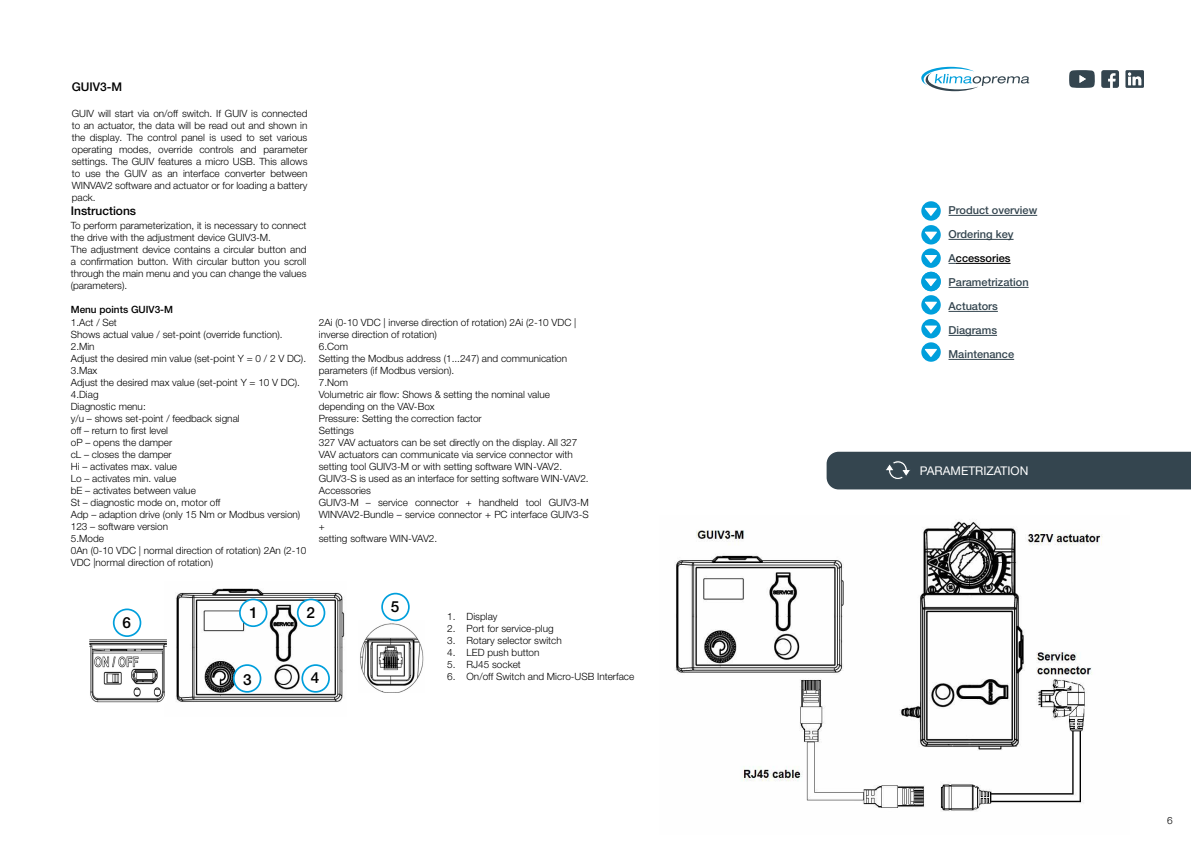
<style>
.page{position:relative;width:1191px;height:842px;background:#fff}
.page>*{position:absolute;margin:0;border:0;box-sizing:border-box;transform-origin:0 0}
.t1{font:500 15.3px "Helvetica Neue LT Pro";color:#000}
.t2{font:300 13.4px "Helvetica Neue LT Pro";color:#000;scale:1.22 1}
.t3{font:500 12px "Helvetica Neue LT Pro";color:#000}
.t4{font:12px "Helvetica Neue LT Pro";color:#fff}
.t5{font:500 11px/24px "Helvetica Neue LT Pro";color:#34454f}
.t6{font:300 10px/12px "Helvetica Neue LT Pro";color:#000}
.t7{font:500 10px "Helvetica Neue LT Pro";color:#000}
.s1{color:#000}
</style>
<div class="page">
<svg style="left:1101px;top:70px;width:18px;height:18px"></svg>
<svg style="left:1125px;top:70px;width:19px;height:18px"></svg>
<svg style="left:1069px;top:70px;width:26px;height:18px"></svg>
<hr style="left:948px;top:215px;width:89px;height:1px;background:#34454f">
<hr style="left:948px;top:239px;width:65px;height:1px;background:#34454f">
<hr style="left:956px;top:263px;width:54px;height:1px;background:#000">
<hr style="left:948px;top:287px;width:80px;height:1px;background:#34454f">
<hr style="left:948px;top:311px;width:50px;height:1px;background:#34454f">
<hr style="left:948px;top:335px;width:49px;height:1px;background:#34454f">
<hr style="left:948px;top:359px;width:66px;height:1px;background:#34454f">
<svg style="left:921px;top:67px;width:108px;height:24px"></svg>
<svg style="left:921px;top:201px;width:19px;height:161px"></svg>
<img style="left:675px;top:520px;width:428px;height:291px">
<img style="left:166px;top:588px;width:179px;height:114px">
<img style="left:90px;top:639px;width:76px;height:64px">
<img style="left:360px;top:620px;width:64px;height:73px">
<div style="left:240px;top:599px;width:27px;height:27px;background:#fff;border-radius:50%"></div>
<div style="left:239px;top:599px;width:28px;height:28px;border:2px solid #009fdc;border-radius:50%"></div>
<div style="left:298px;top:599px;width:26px;height:27px;background:#fff;border-radius:50%"></div>
<div style="left:297px;top:599px;width:28px;height:28px;border:2px solid #009fdc;border-radius:50%"></div>
<div style="left:234px;top:665px;width:26px;height:27px;background:#fff;border-radius:50%"></div>
<div style="left:233px;top:664px;width:28px;height:29px;border:2px solid #009fdc;border-radius:50%"></div>
<div style="left:302px;top:665px;width:27px;height:27px;background:#fff;border-radius:50%"></div>
<div style="left:301px;top:664px;width:29px;height:29px;border:2px solid #009fdc;border-radius:50%"></div>
<div style="left:381px;top:593px;width:29px;height:28px;border:2px solid #009fdc;border-radius:50%"></div>
<div style="left:113px;top:608px;width:28px;height:29px;border:2px solid #009fdc;border-radius:50%"></div>
<div style="left:826px;top:452px;width:365px;height:37px;background:#34454f"></div>
<p class="t3" style="left:72px;top:79px;width:52px">GUIV3-M</p>
<p class="t6" style="left:72px;top:107px;width:237px;text-align:justify">GUIV will start via on/off switch. If GUIV is connected to an actuator, the data will be read out and shown in the display. The control panel is used to set various operating modes, override controls and parameter settings. The GUIV features a micro USB. This allows to use the GUIV as an interface converter between WINVAV2 software and actuator or for loading a battery pack.</p>
<p class="t3" style="left:71px;top:203px;width:67px">Instructions</p>
<p class="t6" style="left:71px;top:219px;width:237px">To perform parameterization, it is necessary to connect the drive with the adjustment device GUIV3-M.<br>The adjustment device contains a circular button and a confirmation button. With circular button you scroll through the main menu and you can change the values (parameters).</p>
<p class="t7" style="left:71px;top:303px;width:104px">Menu points GUIV3-M</p>
<p class="t6" style="left:71px;top:316px;width:237px">1.Act / Set<br>Shows actual value / set-point (override function).<br>2.Min<br>Adjust the desired min value (set-point Y = 0 / 2 V DC).<br>3.Max<br>Adjust the desired max value (set-point Y = 10 V DC).<br>4.Diag<br>Diagnostic menu:<br>y/u – shows set-point / feedback signal<br>off – return to first level<br>oP – opens the damper<br>cL – closes the damper<br>Hi – activates max. value<br>Lo – activates min. value<br>bE – activates between value<br>St – diagnostic mode on, motor off<br>Adp – adaption drive (only 15 Nm or Modbus version)<br>123 – software version<br>5.Mode<br>0An (0-10 VDC | normal direction of rotation) 2An (2-10<br>VDC |normal direction of rotation)</p>
<p class="t6" style="left:319px;top:316px;width:271px">2Ai (0-10 VDC | inverse direction of rotation) 2Ai (2-10 VDC | inverse direction of rotation)<br>6.Com<br>Setting the Modbus address (1...247) and communication parameters (if Modbus version).<br>7.Nom<br>Volumetric air flow: Shows &amp; setting the nominal value depending on the VAV-Box<br>Pressure: Setting the correction factor<br>Settings<br>327 VAV actuators can be set directly on the display. All 327<br>VAV actuators can communicate via service connector with setting tool GUIV3-M or with setting software WIN-VAV2.<br>GUIV3-S is used as an interface for setting software WIN-VAV2.<br>Accessories<br>GUIV3-M – service connector + handheld tool GUIV3-M WINVAV2-Bundle – service connector + PC interface GUIV3-S +<br>setting software WIN-VAV2.</p>
<h2 class="t2" style="left:137px;top:543px;width:217px">Settings and tool functions for 327V /</h2>
<h1 class="t1" style="left:122px;top:613px;width:10px">6</h1>
<h1 class="t1" style="left:249px;top:604px;width:10px">1</h1>
<h1 class="t1" style="left:306px;top:603px;width:10px">2</h1>
<h1 class="t1" style="left:243px;top:670px;width:10px">3</h1>
<h1 class="t1" style="left:311px;top:669px;width:10px">4</h1>
<h1 class="t1" style="left:391px;top:597px;width:10px">5</h1>
<p class="t6" style="left:447px;top:611px;width:52px">1. Display</p>
<p class="t6" style="left:447px;top:623px;width:108px">2. Port for service-plug</p>
<p class="t6" style="left:447px;top:635px;width:116px">3. Rotary selector switch</p>
<p class="t6" style="left:447px;top:647px;width:94px">4. LED push button</p>
<p class="t6" style="left:447px;top:659px;width:75px">5. RJ45 socket</p>
<p class="t6" style="left:447px;top:671px;width:189px">6. On/off Switch and Micro-USB Interface</p>
<p class="t5" style="left:948px;top:198px;width:90px">Product overview<br>Ordering key<br>A<span class="s1">ccessories<br></span>Parametrization<br>Actuators<br>Diagrams<br>Maintenance</p>
<p class="t4" style="left:920px;top:463px;width:110px">PARAMETRIZATION</p>
<p class="t6" style="left:1167px;top:814px;width:7px">6</p>
</div>
